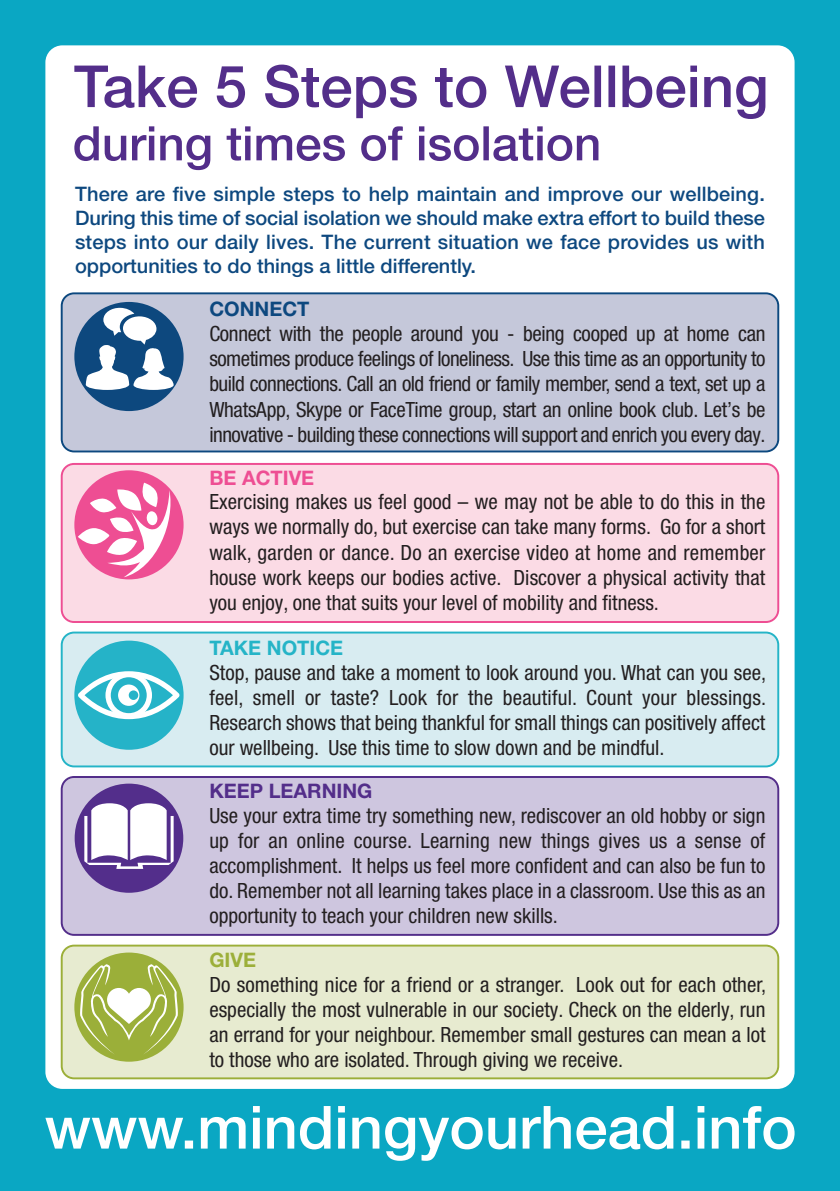
<style>
.page{position:relative;width:840px;height:1191px;background:#fff}
.page>*{position:absolute;margin:0;border:0;box-sizing:border-box;transform-origin:0 0}
.t1{font:condensed 21px/25.2px "Helvetica Neue LT Pro";color:#231f20;text-align:justify}
.t2{font:500 20px/24px "Helvetica Neue";color:#0d487f;text-align:justify}
.t3{font:700 20px "Helvetica Neue LT Pro";color:#532e8a}
.t4{font:700 20px "Helvetica Neue LT Pro";color:#25b4c7}
.t5{font:700 20px "Helvetica Neue LT Pro";color:#ee4e93}
.t6{font:700 20px "Helvetica Neue LT Pro";color:#0d487f}
.t7{font:700 20px "Helvetica Neue LT Pro";color:#9caf39}
</style>
<div class="page">
<div style="left:0;top:0;width:839px;height:1191px;background:#0aa7c3"></div>
<div style="left:45px;top:45px;width:749px;height:1044px;background:#fff;border-radius:17px"></div>
<svg style="left:45px;top:1106px;width:749px;height:54px"></svg>
<svg style="left:74px;top:126px;width:524px;height:44px"></svg>
<svg style="left:74px;top:65px;width:691px;height:54px"></svg>
<div style="left:61px;top:292px;width:717px;height:160px;background:#c5c8da"></div>
<div style="left:61px;top:463px;width:717px;height:160px;background:#fbdbe5"></div>
<div style="left:61px;top:631px;width:717px;height:136px;background:#d8ecf1"></div>
<div style="left:61px;top:776px;width:717px;height:160px;background:#cec6df"></div>
<div style="left:61px;top:944px;width:717px;height:135px;background:#e7ebd0"></div>
<div style="left:74px;top:302px;width:109px;height:109px;background:#0d487e;border-radius:50%"></div>
<svg style="left:86px;top:307px;width:87px;height:83px"></svg>
<div style="left:74px;top:470px;width:109px;height:109px;background:#ee4e93;border-radius:50%"></div>
<svg style="left:78px;top:482px;width:97px;height:95px"></svg>
<div style="left:74px;top:640px;width:109px;height:109px;background:#25b3c8;border-radius:50%"></div>
<svg style="left:78px;top:671px;width:101px;height:48px"></svg>
<div style="left:129px;top:690px;width:9px;height:10px;background:#25b3c8;border-radius:50%"></div>
<div style="left:75px;top:783px;width:108px;height:109px;background:#532e8b;border-radius:50%"></div>
<svg style="left:84px;top:803px;width:89px;height:66px"></svg>
<div style="left:74px;top:952px;width:109px;height:109px;background:#9baf39;border-radius:50%"></div>
<svg style="left:80px;top:964px;width:98px;height:90px"></svg>
<p class="t2" style="left:75px;top:184px;width:691px">There are five simple steps to help maintain and improve our wellbeing.<br>During this time of social isolation we should make extra effort to build these steps into our daily lives. The current situation we face provides us with opportunities to do things a little differently.</p>
<p class="t6" style="left:209px;top:302px;width:102px">CONNECT</p>
<p class="t1" style="left:209px;top:323px;width:557px">Connect with the people around you - being cooped up at home can sometimes produce feelings of loneliness. Use this time as an opportunity to build connections. Call an old friend or family member, send a text, set up a WhatsApp, Skype or FaceTime group, start an online book club. Let’s be innovative - building these connections will support and enrich you every day.</p>
<p class="t5" style="left:209px;top:470px;width:106px">BE ACTIVE</p>
<p class="t1" style="left:209px;top:491px;width:557px">Exercising makes us feel good – we may not be able to do this in the ways we normally do, but exercise can take many forms. Go for a short walk, garden or dance. Do an exercise video at home and remember house work keeps our bodies active. Discover a physical activity that you enjoy, one that suits your level of mobility and fitness.</p>
<p class="t4" style="left:209px;top:640px;width:135px">TAKE NOTICE</p>
<p class="t1" style="left:209px;top:661px;width:558px">Stop, pause and take a moment to look around you. What can you see, feel, smell or taste? Look for the beautiful. Count your blessings.<br>Research shows that being thankful for small things can positively affect our wellbeing. Use this time to slow down and be mindful.</p>
<p class="t3" style="left:209px;top:783px;width:164px">KEEP LEARNING</p>
<p class="t1" style="left:209px;top:804px;width:557px">Use your extra time try something new, rediscover an old hobby or sign up for an online course. Learning new things gives us a sense of accomplishment. It helps us feel more confident and can also be fun to do. Remember not all learning takes place in a classroom. Use this as an opportunity to teach your children new skills.</p>
<p class="t7" style="left:209px;top:952px;width:48px">GIVE</p>
<p class="t1" style="left:209px;top:973px;width:558px">Do something nice for a friend or a stranger. Look out for each other, especially the most vulnerable in our society. Check on the elderly, run an errand for your neighbour. Remember small gestures can mean a lot to those who are isolated. Through giving we receive.</p>
</div>
